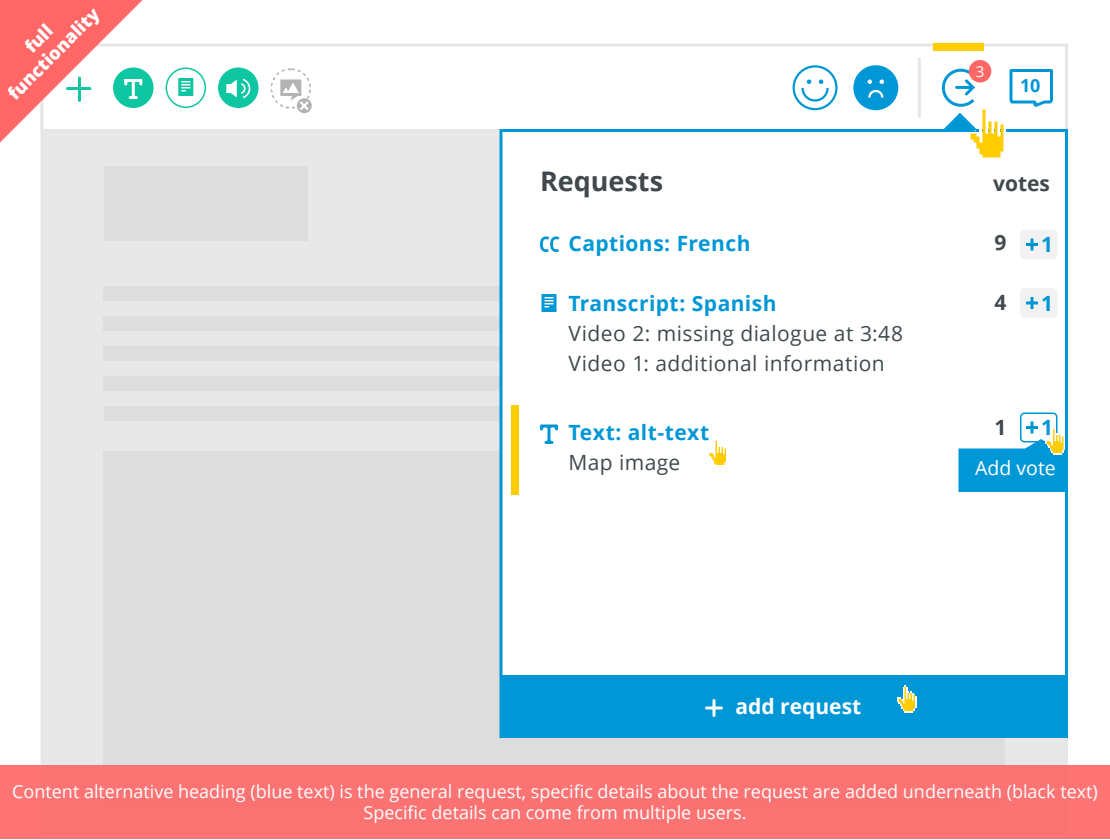
<style>
.page{position:relative;width:1110px;height:840px;background:#fff}
.page>*{position:absolute;margin:0;border:0;box-sizing:border-box;transform-origin:0 0}
.t1{font:700 27px "Open Sans";color:#41494d}
.t2{font:21px/30px "Open Sans";letter-spacing:.02em;color:#41494d}
.t3{font:700 21px "Open Sans";letter-spacing:.02em;color:#0097d6}
.t4{font:700 21px "Open Sans";color:#fff}
.t5{font:700 21px "Open Sans";color:#41494d}
.t6{font:19.5px "Open Sans";color:#fff}
.t7{font:18px/21px "Open Sans";color:#fff;text-align:center}
.t8{font:800 18px/21px "Open Sans";color:#fff;text-align:center}
.t9{font:700 18px "Open Sans";color:#0097d6}
.t10{font:15px "Open Sans";color:#fff}
</style>
<div class="page">
<div style="left:41px;top:132px;width:1027px;height:633px;background:#e8e8e8"></div>
<div style="left:104px;top:286px;width:892px;height:16px;background:#ddd"></div>
<div style="left:104px;top:452px;width:901px;height:314px;background:#ddd"></div>
<div style="left:104px;top:166px;width:204px;height:76px;background:#ddd"></div>
<div style="left:104px;top:346px;width:877px;height:16px;background:#ddd"></div>
<div style="left:104px;top:316px;width:832px;height:16px;background:#ddd"></div>
<div style="left:104px;top:376px;width:847px;height:16px;background:#ddd"></div>
<div style="left:104px;top:406px;width:885px;height:16px;background:#ddd"></div>
<svg style="left:0;top:838px;width:1110px;height:1px"></svg>
<svg style="left:154px;top:44px;width:914px;height:88px"></svg>
<svg style="left:166px;top:68px;width:40px;height:40px"></svg>
<svg style="left:218px;top:68px;width:41px;height:40px"></svg>
<div style="left:297px;top:98px;width:15px;height:15px;background:#b3b3b3;border-radius:50%"></div>
<svg style="left:270px;top:68px;width:41px;height:42px"></svg>
<div style="left:969px;top:60px;width:22px;height:22px;background:#f66;border-radius:50%"></div>
<hr style="left:918px;top:58px;width:3px;height:60px;background:#e6e6e6">
<svg style="left:793px;top:65px;width:45px;height:45px"></svg>
<div style="left:853px;top:65px;width:45px;height:45px;background:#0097d6;border-radius:50%"></div>
<svg style="left:867px;top:80px;width:17px;height:18px"></svg>
<svg style="left:500px;top:113px;width:568px;height:625px"></svg>
<div style="left:512px;top:405px;width:7px;height:90px;background:#fc0"></div>
<svg style="left:540px;top:236px;width:20px;height:16px"></svg>
<svg style="left:542px;top:294px;width:14px;height:18px"></svg>
<svg style="left:540px;top:424px;width:18px;height:20px"></svg>
<div style="left:502px;top:675px;width:563px;height:60px;background:#0097d6"></div>
<svg style="left:712px;top:700px;width:4px;height:16px"></svg>
<svg style="left:706px;top:706px;width:16px;height:4px"></svg>
<svg style="left:897px;top:686px;width:19px;height:26px"></svg>
<svg style="left:708px;top:440px;width:20px;height:26px"></svg>
<div style="left:1020px;top:230px;width:38px;height:30px;background:#f2f2f2;border-radius:4px"></div>
<svg style="left:1030px;top:238px;width:4px;height:12px"></svg>
<svg style="left:1026px;top:243px;width:12px;height:3px"></svg>
<div style="left:1020px;top:288px;width:38px;height:30px;background:#f2f2f2;border-radius:4px"></div>
<svg style="left:1030px;top:297px;width:4px;height:12px"></svg>
<svg style="left:1026px;top:301px;width:12px;height:3px"></svg>
<div style="left:933px;top:44px;width:51px;height:7px;background:#fc0"></div>
<svg style="left:937px;top:64px;width:117px;height:96px"></svg>
<svg style="left:0;top:0;width:154px;height:142px"></svg>
<svg style="left:958px;top:412px;width:110px;height:80px"></svg>
<div style="left:0;top:765px;width:1110px;height:73px;background:#fc7373"></div>
<p class="t8" style="left:-12px;top:73px;width:123px;rotate:-45deg">full functionality</p>
<p class="t10" style="left:976px;top:61px;width:10px">3</p>
<p class="t9" style="left:1020px;top:73px;width:22px">10</p>
<h1 class="t1" style="left:540px;top:162px;width:125px">Requests</h1>
<p class="t5" style="left:993px;top:168px;width:58px">votes</p>
<p class="t3" style="left:568px;top:228px;width:184px">Captions: French</p>
<p class="t5" style="left:995px;top:228px;width:13px">9</p>
<p class="t3" style="left:1041px;top:230px;width:13px">1</p>
<p class="t3" style="left:568px;top:288px;width:210px">Transcript: Spanish</p>
<p class="t2" style="left:568px;top:317px;width:336px">Video 2: missing dialogue at 3:48<br>Video 1: additional information</p>
<p class="t5" style="left:995px;top:288px;width:13px">4</p>
<p class="t3" style="left:1041px;top:288px;width:13px">1</p>
<p class="t3" style="left:568px;top:417px;width:142px">Text: alt-text</p>
<p class="t2" style="left:568px;top:446px;width:113px">Map image</p>
<p class="t5" style="left:995px;top:413px;width:13px">1</p>
<p class="t3" style="left:1041px;top:413px;width:13px">1</p>
<p class="t6" style="left:975px;top:455px;width:82px">Add vote</p>
<p class="t4" style="left:736px;top:691px;width:127px">add request</p>
<p class="t7" style="left:12px;top:781px;width:1087px">Content alternative heading (blue text) is the general request, specific details about the request are added underneath (black text)<br>Specific details can come from multiple users.</p>
</div>
